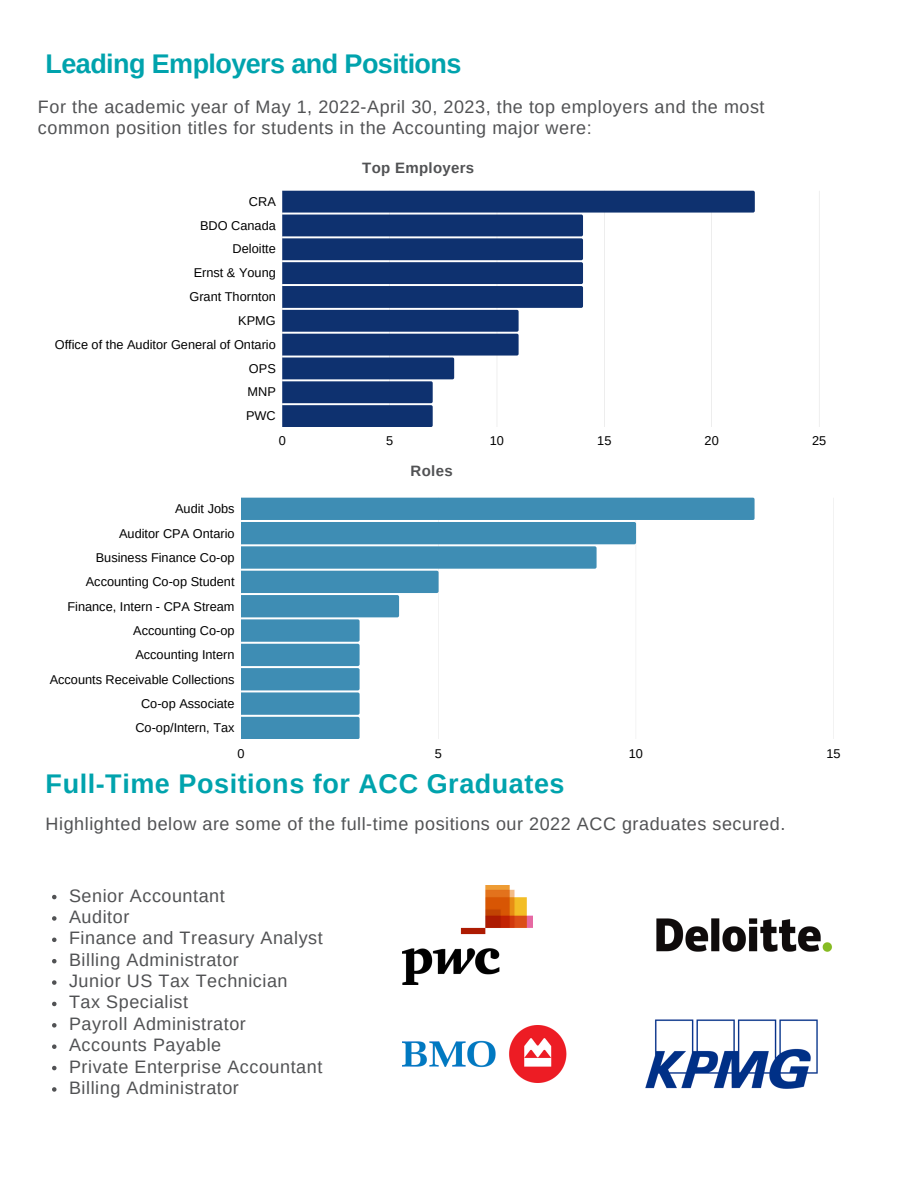
<style>
.page{position:relative;width:918px;height:1188px;background:#fff}
.page>*{position:absolute;margin:0;border:0;box-sizing:border-box;transform-origin:0 0}
.t1{font:700 27px "Arimo";letter-spacing:.02em;color:#00a3ad}
.t2{font:700 27px "Arimo";letter-spacing:-.02em;color:#00a3ad}
.t3{font:18px/21.3px "Arimo";letter-spacing:.03em;color:#515254}
.t4{font:700 15px "Arimo";letter-spacing:.02em;color:#515254}
.t5{font:12.75px/23.9px "Arimo";color:#000;text-align:right}
</style>
<div class="page">
<svg style="left:52px;top:895px;width:5px;height:4px"></svg>
<svg style="left:52px;top:916px;width:5px;height:5px"></svg>
<svg style="left:52px;top:938px;width:5px;height:4px"></svg>
<svg style="left:52px;top:959px;width:5px;height:4px"></svg>
<svg style="left:52px;top:980px;width:5px;height:5px"></svg>
<svg style="left:52px;top:1002px;width:5px;height:4px"></svg>
<svg style="left:52px;top:1023px;width:5px;height:5px"></svg>
<svg style="left:52px;top:1044px;width:5px;height:5px"></svg>
<svg style="left:52px;top:1066px;width:5px;height:4px"></svg>
<svg style="left:52px;top:1087px;width:5px;height:5px"></svg>
<svg style="left:282px;top:191px;width:473px;height:236px"></svg>
<svg style="left:241px;top:498px;width:593px;height:241px"></svg>
<svg style="left:753px;top:498px;width:2px;height:22px"></svg>
<svg style="left:241px;top:522px;width:395px;height:217px"></svg>
<img style="left:402px;top:886px;width:131px;height:99px">
<img style="left:656px;top:918px;width:176px;height:34px">
<img style="left:645px;top:1019px;width:173px;height:70px">
<img style="left:402px;top:1026px;width:165px;height:57px">
<h2 class="t2" style="left:46px;top:48px;width:417px">Leading Employers and Positions</h2>
<h2 class="t3" style="left:38px;top:96px;width:728px">For the academic year of May 1, 2022-April 30, 2023, the top employers and the most common position titles for students in the Accounting major were:</h2>
<p class="t5" style="left:55px;top:189px;width:223px">CRA<br>BDO Canada<br>Deloitte<br>Ernst &amp; Young<br>Grant Thornton<br>KPMG<br>Office of the Auditor General of Ontario<br>OPS<br>MNP<br>PWC</p>
<h2 class="t4" style="left:362px;top:159px;width:113px">Top Employers</h2>
<p class="t5" style="left:279px;top:429px;width:9px">0</p>
<p class="t5" style="left:386px;top:429px;width:9px">5</p>
<p class="t5" style="left:490px;top:429px;width:16px">10</p>
<p class="t5" style="left:597px;top:429px;width:16px">15</p>
<p class="t5" style="left:705px;top:429px;width:16px">20</p>
<p class="t5" style="left:812px;top:429px;width:16px">25</p>
<p class="t5" style="left:50px;top:497px;width:186px;line-height:24.3px">Audit Jobs<br>Auditor CPA Ontario<br>Business Finance Co-op<br>Accounting Co-op Student<br>Finance, Intern - CPA Stream<br>Accounting Co-op<br>Accounting Intern<br>Accounts Receivable Collections<br>Co-op Associate<br>Co-op/Intern, Tax</p>
<h2 class="t4" style="left:411px;top:462px;width:44px">Roles</h2>
<p class="t5" style="left:237px;top:741px;width:9px">0</p>
<p class="t5" style="left:435px;top:741px;width:9px">5</p>
<p class="t5" style="left:629px;top:741px;width:16px">10</p>
<p class="t5" style="left:826px;top:741px;width:16px">15</p>
<h2 class="t1" style="left:46px;top:768px;width:520px">Full-Time Positions for ACC Graduates</h2>
<h2 class="t3" style="left:46px;top:813px;width:741px">Highlighted below are some of the full-time positions our 2022 ACC graduates secured.</h2>
<h1 class="t3" style="left:69px;top:885px;width:157px">Senior Accountant</h1>
<h2 class="t3" style="left:69px;top:906px;width:62px">Auditor</h2>
<p class="t3" style="left:69px;top:927px;width:255px">Finance and Treasury Analyst</p>
<p class="t3" style="left:69px;top:949px;width:171px">Billing Administrator</p>
<h1 class="t3" style="left:69px;top:970px;width:220px">Junior US Tax Technician</h1>
<h2 class="t3" style="left:69px;top:992px;width:121px">Tax Specialist</h2>
<h2 class="t3" style="left:69px;top:1013px;width:178px">Payroll Administrator</h2>
<h2 class="t3" style="left:69px;top:1034px;width:154px">Accounts Payable</h2>
<h2 class="t3" style="left:69px;top:1056px;width:255px">Private Enterprise Accountant</h2>
<h2 class="t3" style="left:69px;top:1077px;width:171px">Billing Administrator</h2>
</div>
